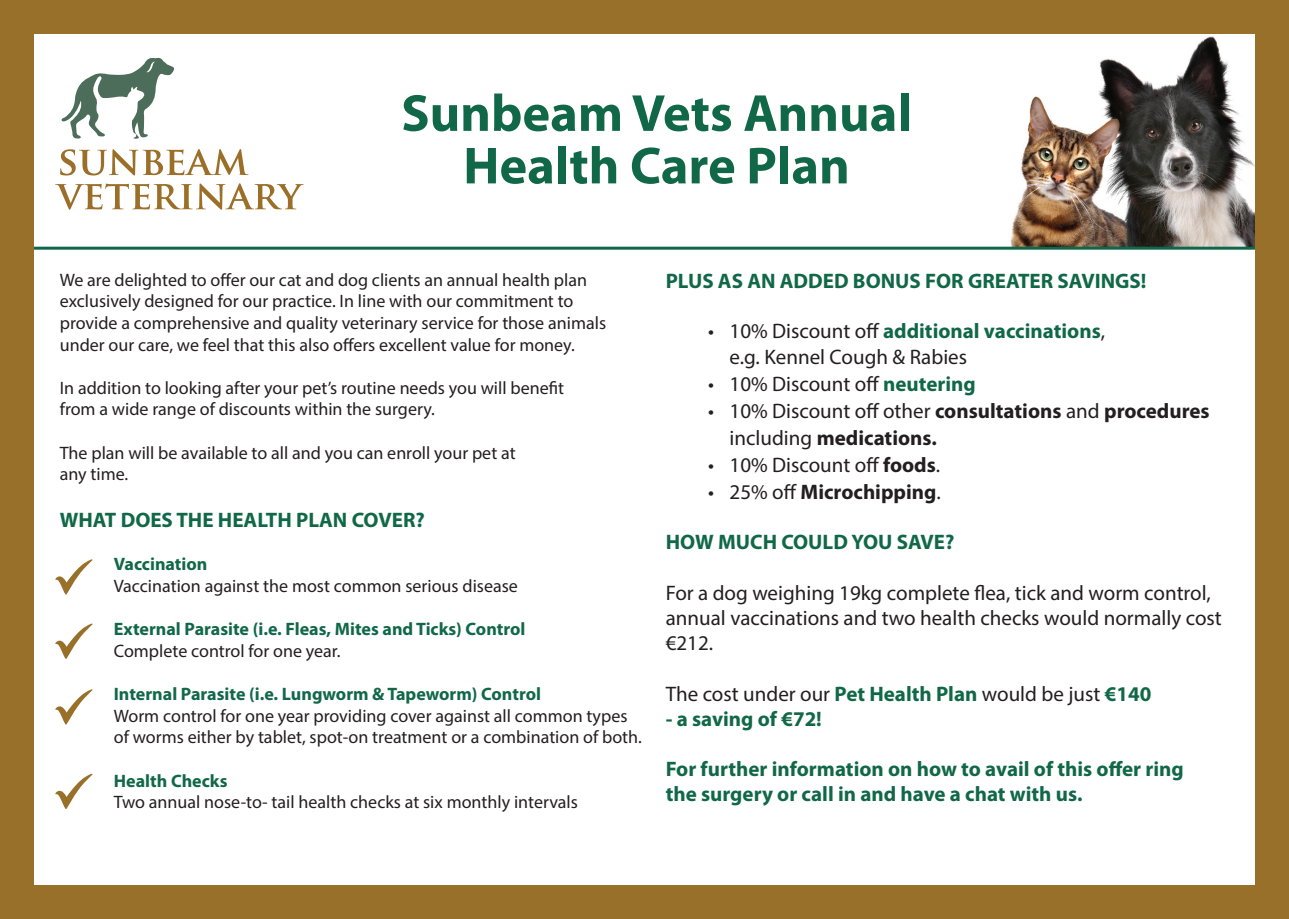
<style>
.page{position:relative;width:1289px;height:919px;background:#fff}
.page>*{position:absolute;margin:0;border:0;box-sizing:border-box;transform-origin:0 0}
.t1{font:700 52.5px "Myriad Pro";color:#116849}
.t2{font:700 21px "Myriad Pro";color:#116849}
.t3{font:21px/25.2px "Myriad Pro";color:#231f20}
.t4{font:700 21px/27px "Myriad Pro";color:#231f20}
.t5{font:18px "Myriad Pro";color:#231f20}
.t6{font:700 18px "Myriad Pro";color:#116849}
.s1{font-weight:400;color:#231f20}
.s2{font-weight:700;color:#116849}
.s3{font-weight:400}
.s4{font-weight:700}
</style>
<div class="page">
<div style="left:0;top:0;width:1288px;height:918px;background:#997029"></div>
<div style="left:34px;top:34px;width:1220px;height:850px;background:#fff"></div>
<img style="left:968px;top:36px;width:286px;height:211px">
<svg style="left:61px;top:57px;width:113px;height:82px"></svg>
<svg style="left:60px;top:149px;width:188px;height:26px"></svg>
<svg style="left:55px;top:183px;width:249px;height:27px"></svg>
<hr style="left:34px;top:247px;width:1220px;height:3px;background:#116849">
<svg style="left:55px;top:559px;width:38px;height:35px"></svg>
<svg style="left:55px;top:623px;width:38px;height:35px"></svg>
<svg style="left:55px;top:689px;width:38px;height:35px"></svg>
<svg style="left:55px;top:773px;width:38px;height:35px"></svg>
<p class="t1" style="left:401px;top:84px;width:512px">Sunbeam Vets Annual</p>
<p class="t1" style="left:463px;top:136px;width:388px">Health Care Plan</p>
<p class="t5" style="left:60px;top:268px;width:529px">We are delighted to offer our cat and dog clients an annual health plan</p>
<p class="t5" style="left:60px;top:290px;width:515px">exclusively designed for our practice. In line with our commitment to</p>
<p class="t5" style="left:60px;top:312px;width:548px">provide a comprehensive and quality veterinary service for those animals</p>
<p class="t5" style="left:60px;top:333px;width:516px">under our care, we feel that this also offers excellent value for money.</p>
<p class="t5" style="left:60px;top:376px;width:506px">In addition to looking after your pet’s routine needs you will benefit</p>
<p class="t5" style="left:60px;top:398px;width:376px">from a wide range of discounts within the surgery.</p>
<p class="t5" style="left:60px;top:441px;width:457px">The plan will be available to all and you can enroll your pet at</p>
<p class="t5" style="left:60px;top:463px;width:70px">any time.</p>
<p class="t2" style="left:60px;top:508px;width:366px">WHAT DOES THE HEALTH PLAN COVER?</p>
<p class="t6" style="left:114px;top:554px;width:95px">Vaccination</p>
<p class="t5" style="left:114px;top:574px;width:405px">Vaccination against the most common serious disease</p>
<p class="t6" style="left:114px;top:619px;width:413px">External Parasite (i.e. Fleas, Mites and Ticks) Control</p>
<p class="t5" style="left:114px;top:639px;width:228px">Complete control for one year.</p>
<p class="t6" style="left:114px;top:683px;width:429px">Internal Parasite (i.e. Lungworm &amp; Tapeworm) Control</p>
<p class="t5" style="left:114px;top:704px;width:515px">Worm control for one year providing cover against all common types</p>
<p class="t5" style="left:114px;top:726px;width:529px">of worms either by tablet, spot-on treatment or a combination of both.</p>
<p class="t6" style="left:114px;top:770px;width:115px">Health Checks</p>
<p class="t5" style="left:114px;top:790px;width:465px">Two annual nose-to- tail health checks at six monthly intervals</p>
<p class="t2" style="left:665px;top:269px;width:482px">PLUS AS AN ADDED BONUS FOR GREATER SAVINGS!</p>
<p class="t2" style="left:708px;top:319px;width:398px"><span class="s1">• 10% Discount off</span> additional vaccinations<span class="s1">,</span></p>
<p class="t3" style="left:729px;top:344px;width:239px">e.g. Kennel Cough &amp; Rabies</p>
<p class="t3" style="left:708px;top:371px;width:269px">• 10% Discount off <span class="s2">neutering</span></p>
<p class="t4" style="left:729px;top:397px;width:481px;text-indent:-21px"><span class="s3">• 10% Discount off other</span> consultations <span class="s3">and</span> procedures <span class="s3">including</span> medications.</p>
<p class="t3" style="left:708px;top:452px;width:233px">• 10% Discount off <span class="s4">foods</span>.</p>
<p class="t4" style="left:708px;top:478px;width:234px"><span class="s3">• 25% off</span> Microchipping<span class="s3">.</span></p>
<p class="t2" style="left:665px;top:530px;width:290px">HOW MUCH COULD YOU SAVE?</p>
<p class="t3" style="left:665px;top:579px;width:557px">For a dog weighing 19kg complete flea, tick and worm control, annual vaccinations and two health checks would normally cost €212.</p>
<p class="t3" style="left:665px;top:680px;width:487px">The cost under our <span class="s2">Pet Health Plan</span> would be just <span class="s2">€140</span></p>
<p class="t2" style="left:665px;top:706px;width:158px">- a saving of €72!</p>
<p class="t2" style="left:665px;top:757px;width:519px">For further information on how to avail of this offer ring</p>
<p class="t2" style="left:665px;top:782px;width:418px">the surgery or call in and have a chat with us.</p>
</div>
